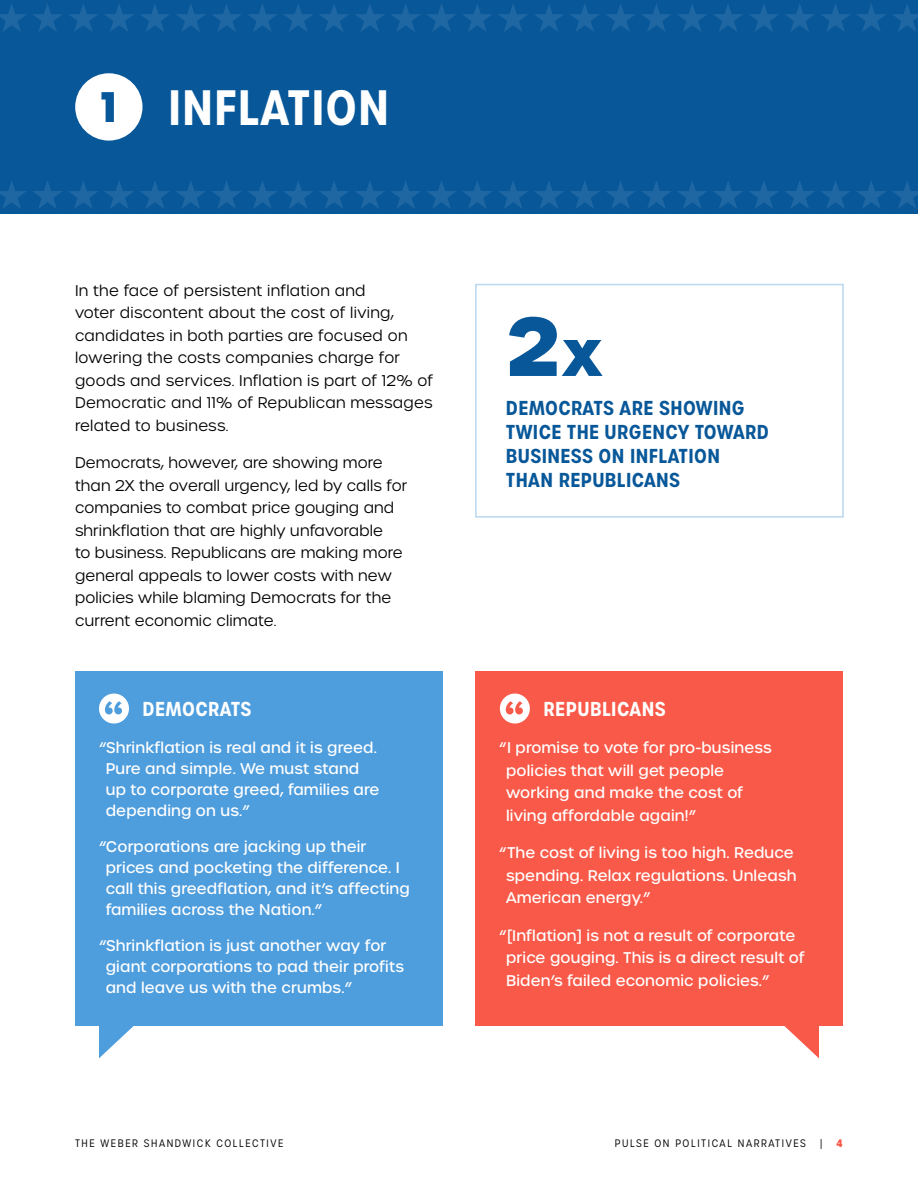
<style>
.page{position:relative;width:918px;height:1188px;background:#fff}
.page>*{position:absolute;margin:0;border:0;box-sizing:border-box;transform-origin:0 0}
.Political_Party_Name_-_NEW{font:700 81px "Urbane";color:#075799}
.Issue_Headline_-_NEW{font:600 48px "Urbane Condensed";letter-spacing:.02em;color:#fff}
.Subhead_1{font:700 41.25px "Urbane";color:#075799}
.Political_Party_Name_-_NEW-2{font:600 19.5px/24px "Urbane Condensed";letter-spacing:.02em;color:#075799}
.Political_Party_Name_-_NEW-3{font:600 19.5px "Urbane Condensed";letter-spacing:.025em;color:#fff}
.Political_Quotes{font:500 15px/21px "Urbane";letter-spacing:.01em;color:#fff}
.Body_Copy_-_NEW{font:300 15px/22.5px "Urbane";letter-spacing:.01em;color:#000}
.t1{font:300 10.5px "Urbane Condensed";letter-spacing:.15em;color:#000}
.t2{font:700 10.5px "Urbane Condensed";color:#f95948}
.s1{font-size:63px}
</style>
<div class="page">
<div style="left:75px;top:671px;width:367px;height:355px;background:#4e9ddd"></div>
<div style="left:99px;top:694px;width:30px;height:30px;background:#fff;border-radius:50%"></div>
<svg style="left:105px;top:701px;width:17px;height:13px"></svg>
<svg style="left:99px;top:1026px;width:35px;height:32px"></svg>
<div style="left:476px;top:671px;width:367px;height:355px;background:#f95948"></div>
<div style="left:500px;top:694px;width:30px;height:30px;background:#fff;border-radius:50%"></div>
<svg style="left:506px;top:701px;width:17px;height:13px"></svg>
<svg style="left:784px;top:1026px;width:35px;height:32px"></svg>
<div style="left:475px;top:284px;width:369px;height:234px;border:2px solid #b8d8f1"></div>
<div style="left:0;top:0;width:918px;height:214px;background:#075799"></div>
<div style="left:75px;top:73px;width:68px;height:68px;background:#fff;border-radius:50%"></div>
<svg style="left:0;top:181px;width:349px;height:28px"></svg>
<svg style="left:355px;top:181px;width:388px;height:28px"></svg>
<svg style="left:749px;top:181px;width:169px;height:28px"></svg>
<svg style="left:0;top:4px;width:349px;height:28px"></svg>
<svg style="left:355px;top:4px;width:388px;height:28px"></svg>
<svg style="left:749px;top:4px;width:169px;height:28px"></svg>
<p class="Subhead_1" style="left:101px;top:78px;width:18px">1</p>
<p class="Issue_Headline_-_NEW" style="left:168px;top:75px;width:223px">INFLATION</p>
<p class="Body_Copy_-_NEW" style="left:75px;top:279px;width:360px">In the face of persistent inflation and<br>voter discontent about the cost of living, candidates in both parties are focused on lowering the costs companies charge for goods and services. Inflation is part of 12% of Democratic and 11% of Republican messages related to business.</p>
<p class="Body_Copy_-_NEW" style="left:75px;top:452px;width:334px">Democrats, however, are showing more than 2X the overall urgency, led by calls for companies to combat price gouging and shrinkflation that are highly unfavorable<br>to business. Republicans are making more general appeals to lower costs with new policies while blaming Democrats for the current economic climate.</p>
<p class="Political_Party_Name_-_NEW-3" style="left:143px;top:696px;width:110px">DEMOCRATS</p>
<p class="Political_Quotes" style="left:106px;top:737px;width:275px;text-indent:-7px">“Shrinkflation is real and it is greed.<br>Pure and simple. We must stand up to corporate greed, families are depending on us.”</p>
<p class="Political_Quotes" style="left:106px;top:836px;width:306px;text-indent:-7px">“Corporations are jacking up their prices and pocketing the difference. I call this greedflation, and it’s affecting families across the Nation.”</p>
<p class="Political_Quotes" style="left:106px;top:935px;width:300px;text-indent:-7px">“Shrinkflation is just another way for giant corporations to pad their profits and leave us with the crumbs.”</p>
<p class="Political_Party_Name_-_NEW" style="left:506px;top:290px;width:98px">2<span class="s1">x</span></p>
<p class="Political_Party_Name_-_NEW-2" style="left:506px;top:396px;width:265px">DEMOCRATS ARE SHOWING<br>TWICE THE URGENCY TOWARD<br>BUSINESS ON INFLATION<br>THAN REPUBLICANS</p>
<p class="Political_Party_Name_-_NEW-3" style="left:543px;top:696px;width:124px">REPUBLICANS</p>
<p class="Political_Quotes" style="left:506px;top:736px;width:267px;line-height:22.5px;text-indent:-7px">“I promise to vote for pro-business policies that will get people working and make the cost of living affordable again!”</p>
<p class="Political_Quotes" style="left:506px;top:841px;width:292px;line-height:22.5px;text-indent:-7px">“The cost of living is too high. Reduce spending. Relax regulations. Unleash<br>American energy.”</p>
<p class="Political_Quotes" style="left:506px;top:924px;width:300px;line-height:22.5px;text-indent:-7px">“[Inflation] is not a result of corporate price gouging. This is a direct result of<br>Biden’s failed economic policies.”</p>
<p class="t1" style="left:75px;top:1136px;width:210px">THE WEBER SHANDWICK COLLECTIVE</p>
<p class="t1" style="left:615px;top:1136px;width:192px">PULSE ON POLITICAL NARRATIVES</p>
<p class="t1" style="left:820px;top:1136px;width:4px">|</p>
<p class="t2" style="left:837px;top:1136px;width:8px">4</p>
</div>
